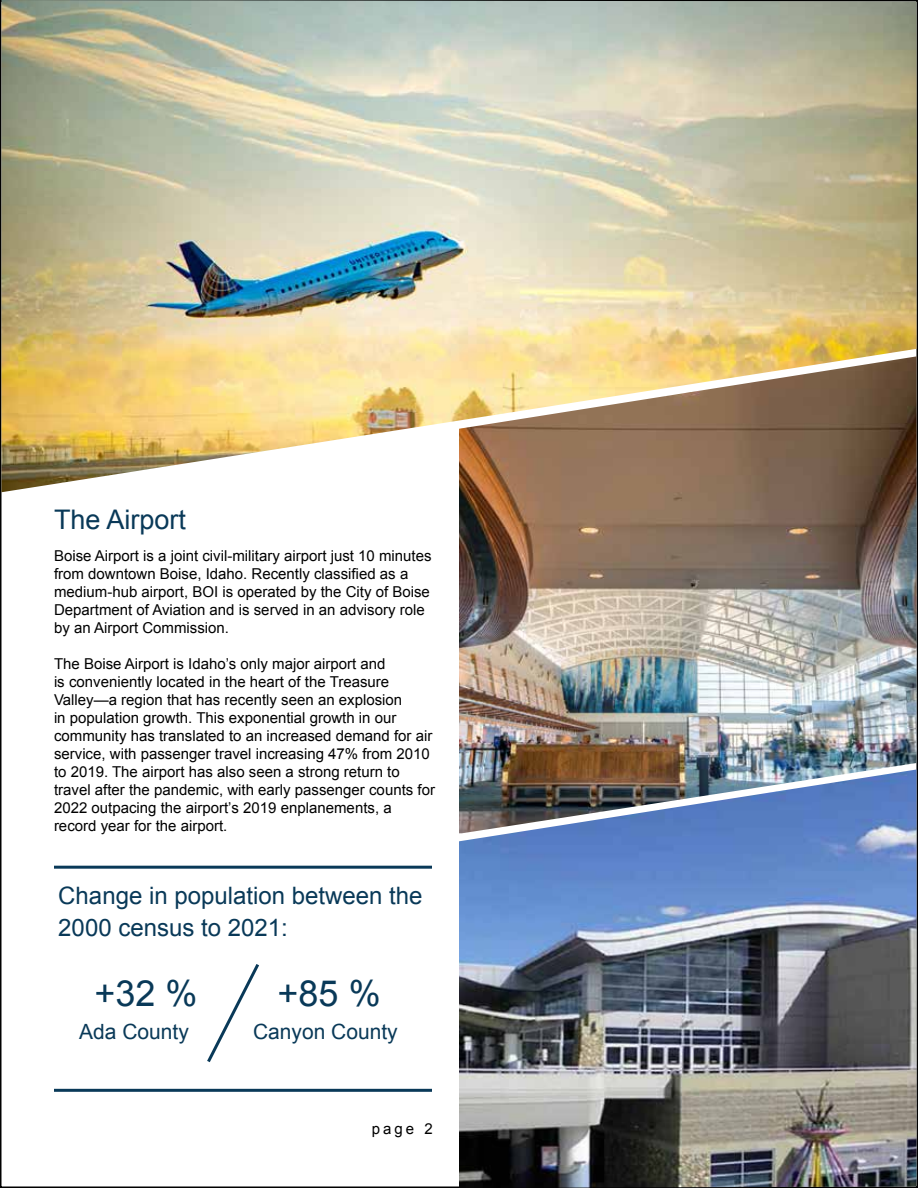
<style>
.page{position:relative;width:918px;height:1188px;background:#fff}
.page>*{position:absolute;margin:0;border:0;box-sizing:border-box;transform-origin:0 0}
.t1{font:36px "Arial";color:#093958}
.t2{font:27px "Arial";color:#093958}
.t3{font:24px/32.4px "Arial";color:#093958}
.t4{font:21px "Arial";color:#093958}
.t5{font:15px/18px "Arial";color:#000}
</style>
<div class="page">
<img style="left:2px;top:0;width:914px;height:492px">
<img style="left:459px;top:356px;width:457px;height:414px">
<img style="left:459px;top:770px;width:457px;height:418px">
<svg style="left:207px;top:964px;width:52px;height:99px"></svg>
<hr style="left:54px;top:866px;width:378px;height:3px;background:#093958">
<hr style="left:54px;top:1089px;width:378px;height:3px;background:#093958">
<h2 class="t2" style="left:54px;top:502px;width:134px">The Airport</h2>
<p class="t5" style="left:54px;top:547px;width:379px">Boise Airport is a joint civil-military airport just 10 minutes from downtown Boise, Idaho. Recently classified as a medium-hub airport, BOI is operated by the City of Boise Department of Aviation and is served in an advisory role by an Airport Commission.</p>
<p class="t5" style="left:54px;top:655px;width:383px">The Boise Airport is Idaho’s only major airport and<br>is conveniently located in the heart of the Treasure Valley—a region that has recently seen an explosion<br>in population growth. This exponential growth in our community has translated to an increased demand for air service, with passenger travel increasing 47% from 2010 to 2019. The airport has also seen a strong return to travel after the pandemic, with early passenger counts for 2022 outpacing the airport’s 2019 enplanements, a record year for the airport.</p>
<h3 class="t3" style="left:58px;top:879px;width:366px">Change in population between the<br>2000 census to 2021:</h3>
<h1 class="t1" style="left:94px;top:970px;width:105px">+32 %</h1>
<h1 class="t1" style="left:278px;top:970px;width:105px">+85 %</h1>
<h3 class="t4" style="left:79px;top:1017px;width:111px">Ada County</h3>
<h3 class="t4" style="left:253px;top:1017px;width:146px">Canyon County</h3>
<p class="t5" style="left:372px;top:1120px;width:62px">page 2</p>
</div>
